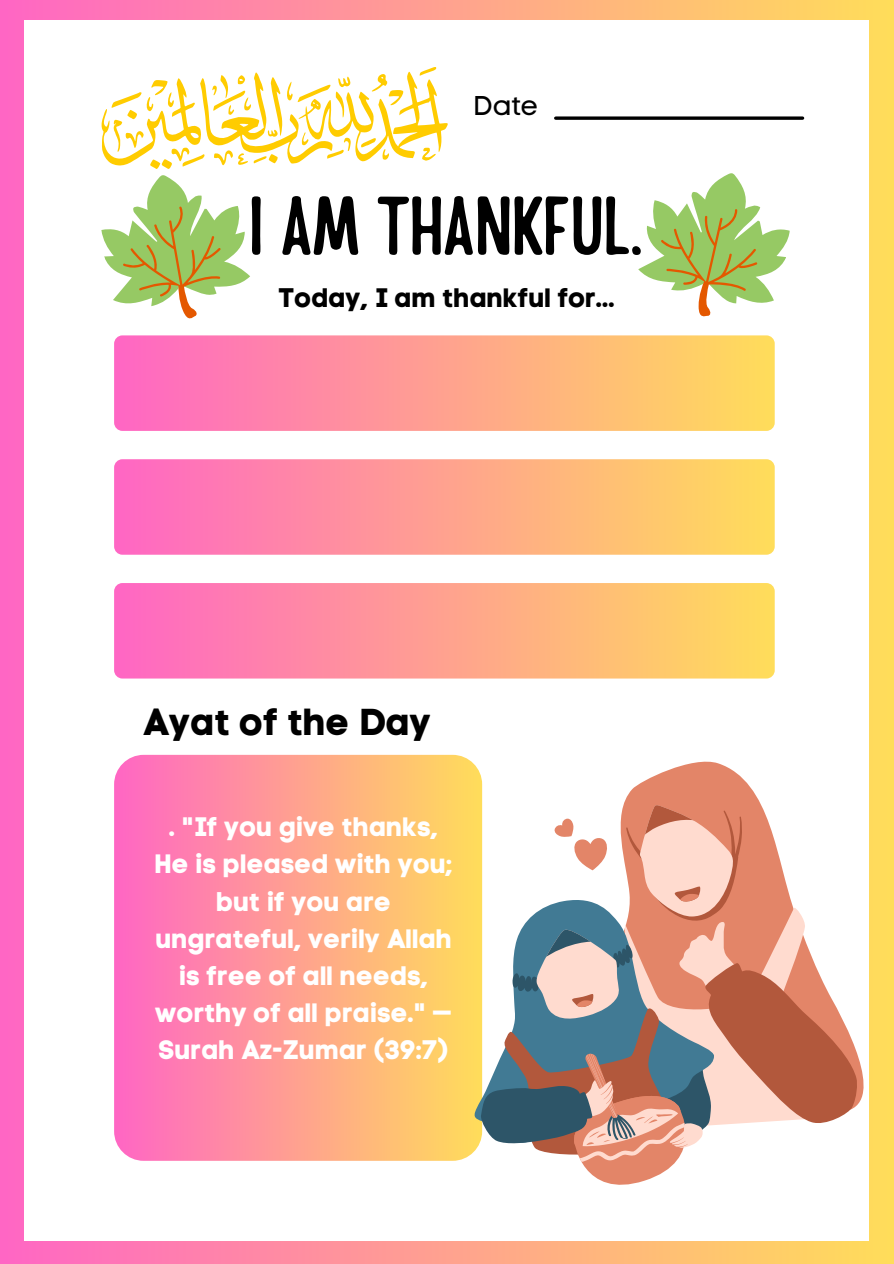
<style>
.page{position:relative;width:894px;height:1264px;background:#fff}
.page>*{position:absolute;margin:0;border:0;box-sizing:border-box;transform-origin:0 0}
.t1{font:81.6px "Handy Casual Condensed";color:#000}
.t2{font:37.35px "Code Pro Bold LC";color:#000}
.t3{font:26.85px "Code Pro Normal LC";color:#000}
.t4{font:26.55px/37.2px "Code Pro Bold LC";color:#fff;text-align:center}
.t5{font:26.55px "Code Pro Bold LC";color:#000}
</style>
<div class="page">
<div style="left:0;top:0;width:893px;height:1263px;background:linear-gradient(to right,#ff6dc7,#ffdf61)"></div>
<div style="left:24px;top:20px;width:845px;height:1220px;background:#fff"></div>
<svg style="left:555px;top:116px;width:247px;height:4px"></svg>
<svg style="left:638px;top:173px;width:152px;height:144px"></svg>
<div style="left:114px;top:335px;width:660px;height:96px;background:linear-gradient(to right,#ff66c4,#ffdd5a);border-radius:8px"></div>
<div style="left:114px;top:459px;width:660px;height:95px;background:linear-gradient(to right,#ff66c4,#ffdd5a);border-radius:8px"></div>
<div style="left:114px;top:583px;width:660px;height:95px;background:linear-gradient(to right,#ff66c4,#ffdd5a);border-radius:8px"></div>
<div style="left:114px;top:754px;width:368px;height:406px;background:linear-gradient(to right,#ff66c4,#ffdd5b);border-radius:30px"></div>
<svg style="left:624px;top:755px;width:263px;height:360px"></svg>
<div style="left:444px;top:880px;width:27px;height:280px;background:#ffd561"></div>
<svg style="left:471px;top:804px;width:405px;height:396px"></svg>
<svg style="left:101px;top:67px;width:347px;height:252px"></svg>
<p class="t3" style="left:473px;top:89px;width:67px">Date</p>
<p class="t1" style="left:249px;top:172px;width:395px">I AM THANKFUL.</p>
<p class="t5" style="left:278px;top:281px;width:339px">Today, I am thankful for...</p>
<p class="t2" style="left:143px;top:699px;width:290px">Ayat of the Day</p>
<h1 class="t4" style="left:154px;top:808px;width:300px">. "If you give thanks,<br>He is pleased with you; but if you are ungrateful, verily Allah is free of all needs, worthy of all praise." —<br>Surah Az-Zumar (39:7)</h1>
</div>
